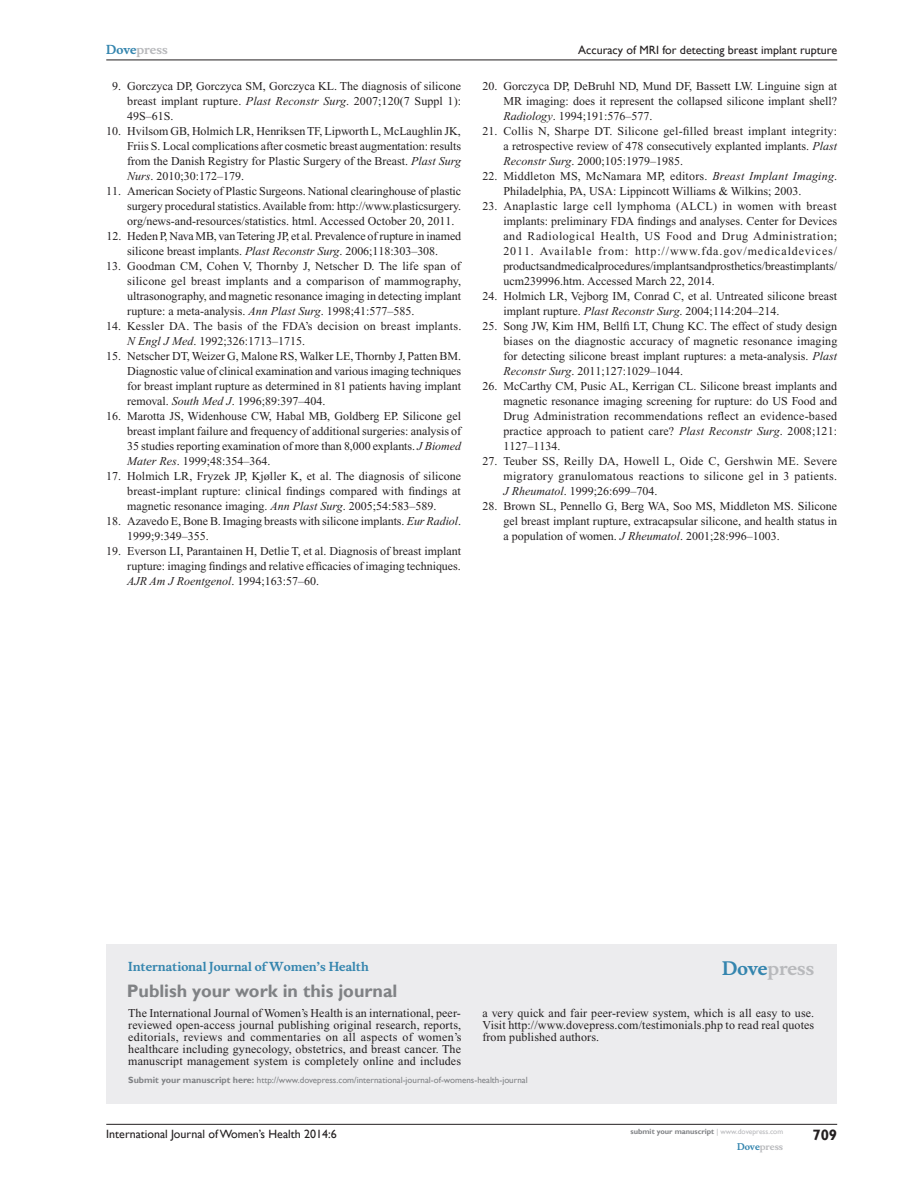
<style>
.page{position:relative;width:918px;height:1188px;background:#fff}
.page>*{position:absolute;margin:0;border:0;box-sizing:border-box;transform-origin:0 0}
.PromBx-H1{font:700 18px "Gill Sans";color:#808285}
.PromBx-Brand{font:700 18px "Musee";color:#b8b9bc}
.t1{font:700 15px "Gill Sans";color:#231f20}
.RefNL2{font:12px/15px "Times New Roman";color:#231f20;text-align:justify}
.PromBx-Tx{font:12px/12px "Times New Roman";letter-spacing:.01em;color:#231f20;text-align:justify}
.t2{font:12px "Gill Sans";color:#231f20}
.PromBx-JrnlName{font:700 12px "Musee";color:#3485ae}
.t3{font:700 12px "Musee";color:#b8b9bc}
.PromBx-SubmitMssWebA{font:9px "Gill Sans";color:#808285}
.t4{font:700 9px "Musee";color:#b8b9bc}
.t5{font:700 7.5px "Gill Sans";color:#808285}
.s1{color:#3485ae}
.s2{font-style:italic}
.s3{font-weight:700}
.s4{font-weight:400;color:#b8b9bc}
</style>
<div class="page">
<div style="left:106px;top:944px;width:731px;height:159px;background:#ececee"></div>
<hr style="left:106px;top:1124px;width:731px;height:1px;background:#231f20">
<hr style="left:106px;top:60px;width:731px;height:1px;background:#231f20">
<p class="t3" style="left:106px;top:43px;width:63px"><span class="s1">Dove</span>press</p>
<p class="RefNL2" style="left:127px;top:79px;width:335px;text-indent:-15px">9. Gorczyca DP, Gorczyca SM, Gorczyca KL. The diagnosis of silicone breast implant rupture. <span class="s2">Plast Reconstr Surg</span>. 2007;120(7 Suppl 1):<br>49S–61S.</p>
<p class="RefNL2" style="left:127px;top:124px;width:335px;text-indent:-21px">10. Hvilsom GB, Holmich LR, Henriksen TF, Lipworth L, McLaughlin JK, Friis S. Local complications after cosmetic breast augmentation: results from the Danish Registry for Plastic Surgery of the Breast. <span class="s2">Plast Surg Nurs</span>. 2010;30:172–179.</p>
<p class="RefNL2" style="left:127px;top:184px;width:335px;text-indent:-21px">11. American Society of Plastic Surgeons. National clearinghouse of plastic surgery procedural statistics. Available from: http://www.plasticsurgery. org/news-and-resources/statistics. html. Accessed October 20, 2011.</p>
<p class="RefNL2" style="left:106px;top:229px;width:356px;text-align:center">12. Heden P, Nava MB, van Tetering JP, et al. Prevalence of rupture in inamed silicone breast implants. <span class="s2">Plast Reconstr Surg</span>. 2006;118:303–308.</p>
<p class="RefNL2" style="left:127px;top:259px;width:335px;text-indent:-21px">13. Goodman CM, Cohen V, Thornby J, Netscher D. The life span of silicone gel breast implants and a comparison of mammography, ultrasonography, and magnetic resonance imaging in detecting implant rupture: a meta-analysis. <span class="s2">Ann Plast Surg</span>. 1998;41:577–585.</p>
<p class="RefNL2" style="left:127px;top:319px;width:336px;text-indent:-21px">14. Kessler DA. The basis of the FDA’s decision on breast implants.<br><span class="s2">N Engl J Med</span>. 1992;326:1713–1715.</p>
<p class="RefNL2" style="left:127px;top:349px;width:335px;text-indent:-21px">15. Netscher DT, Weizer G, Malone RS, Walker LE, Thornby J, Patten BM.<br>Diagnostic value of clinical examination and various imaging techniques for breast implant rupture as determined in 81 patients having implant removal. <span class="s2">South Med J</span>. 1996;89:397–404.</p>
<p class="RefNL2" style="left:127px;top:409px;width:336px;text-indent:-21px">16. Marotta JS, Widenhouse CW, Habal MB, Goldberg EP. Silicone gel breast implant failure and frequency of additional surgeries: analysis of 35 studies reporting examination of more than 8,000 explants. <span class="s2">J Biomed Mater Res</span>. 1999;48:354–364.</p>
<p class="RefNL2" style="left:127px;top:469px;width:335px;text-indent:-21px">17. Holmich LR, Fryzek JP, Kjøller K, et al. The diagnosis of silicone breast-implant rupture: clinical findings compared with findings at magnetic resonance imaging. <span class="s2">Ann Plast Surg</span>. 2005;54:583–589.</p>
<p class="RefNL2" style="left:127px;top:514px;width:335px;text-indent:-21px">18. Azavedo E, Bone B. Imaging breasts with silicone implants. <span class="s2">Eur Radiol</span>.<br>1999;9:349–355.</p>
<p class="RefNL2" style="left:127px;top:544px;width:335px;text-indent:-21px">19. Everson LI, Parantainen H, Detlie T, et al. Diagnosis of breast implant rupture: imaging findings and relative efficacies of imaging techniques.<br><span class="s2">AJR Am J Roentgenol</span>. 1994;163:57–60.</p>
<p class="t2" style="left:578px;top:43px;width:260px">Accuracy of MRI for detecting breast implant rupture</p>
<p class="RefNL2" style="left:503px;top:79px;width:335px;text-indent:-21px">20. Gorczyca DP, DeBruhl ND, Mund DF, Bassett LW. Linguine sign at MR imaging: does it represent the collapsed silicone implant shell?<br><span class="s2">Radiology</span>. 1994;191:576–577.</p>
<p class="RefNL2" style="left:503px;top:124px;width:335px;text-indent:-21px">21. Collis N, Sharpe DT. Silicone gel-filled breast implant integrity: a retrospective review of 478 consecutively explanted implants. <span class="s2">Plast Reconstr Surg</span>. 2000;105:1979–1985.</p>
<p class="RefNL2" style="left:503px;top:169px;width:335px;text-indent:-21px">22. Middleton MS, McNamara MP, editors. <span class="s2">Breast Implant Imaging</span>.<br>Philadelphia, PA, USA: Lippincott Williams &amp; Wilkins; 2003.</p>
<p class="RefNL2" style="left:503px;top:199px;width:335px;text-indent:-21px">23. Anaplastic large cell lymphoma (ALCL) in women with breast implants: preliminary FDA findings and analyses. Center for Devices and Radiological Health, US Food and Drug Administration; 2011. Available from: http://www.fda.gov/medicaldevices/ productsandmedicalprocedures/implantsandprosthetics/breastimplants/ ucm239996.htm. Accessed March 22, 2014.</p>
<p class="RefNL2" style="left:503px;top:289px;width:335px;text-indent:-21px">24. Holmich LR, Vejborg IM, Conrad C, et al. Untreated silicone breast implant rupture. <span class="s2">Plast Reconstr Surg</span>. 2004;114:204–214.</p>
<p class="RefNL2" style="left:503px;top:319px;width:336px;text-indent:-21px">25. Song JW, Kim HM, Bellfi LT, Chung KC. The effect of study design biases on the diagnostic accuracy of magnetic resonance imaging for detecting silicone breast implant ruptures: a meta-analysis. <span class="s2">Plast Reconstr Surg</span>. 2011;127:1029–1044.</p>
<p class="RefNL2" style="left:503px;top:379px;width:335px;text-indent:-21px">26. McCarthy CM, Pusic AL, Kerrigan CL. Silicone breast implants and magnetic resonance imaging screening for rupture: do US Food and Drug Administration recommendations reflect an evidence-based practice approach to patient care? <span class="s2">Plast Reconstr Surg</span>. 2008;121:<br>1127–1134.</p>
<p class="RefNL2" style="left:503px;top:454px;width:335px;text-indent:-21px">27. Teuber SS, Reilly DA, Howell L, Oide C, Gershwin ME. Severe migratory granulomatous reactions to silicone gel in 3 patients.<br><span class="s2">J Rheumatol</span>. 1999;26:699–704.</p>
<p class="RefNL2" style="left:503px;top:499px;width:335px;text-indent:-21px">28. Brown SL, Pennello G, Berg WA, Soo MS, Middleton MS. Silicone gel breast implant rupture, extracapsular silicone, and health status in a population of women. <span class="s2">J Rheumatol</span>. 2001;28:996–1003.</p>
<p class="PromBx-JrnlName" style="left:128px;top:959px;width:242px">International Journal of Women’s Health</p>
<p class="PromBx-H1" style="left:127px;top:980px;width:272px">Publish your work in this journal</p>
<p class="PromBx-Brand" style="left:722px;top:958px;width:94px"><span class="s1">Dove</span>press</p>
<p class="PromBx-Tx" style="left:128px;top:1007px;width:335px">The International Journal of Women’s Health is an international, peer&shy;reviewed open-access journal publishing original research, reports, editorials, reviews and commentaries on all aspects of women’s healthcare including gynecology, obstetrics, and breast cancer. The manuscript management system is completely online and includes</p>
<p class="PromBx-Tx" style="left:482px;top:1007px;width:333px">a very quick and fair peer-review system, which is all easy to use.<br>Visit http://www.dovepress.com/testimonials.php to read real quotes from published authors.</p>
<p class="PromBx-SubmitMssWebA" style="left:128px;top:1075px;width:401px"><span class="s3">Submit your manuscript here:</span> http://www.dovepress.com/international-journal-of-womens-health-journal</p>
<p class="t2" style="left:106px;top:1127px;width:232px">International Journal of Women’s Health 2014:6</p>
<p class="t5" style="left:631px;top:1127px;width:154px">submit your manuscript <span class="s4">| www.dovepress.com</span></p>
<p class="t4" style="left:737px;top:1141px;width:48px"><span class="s1">Dove</span>press</p>
<p class="t1" style="left:812px;top:1126px;width:26px">709</p>
</div>
